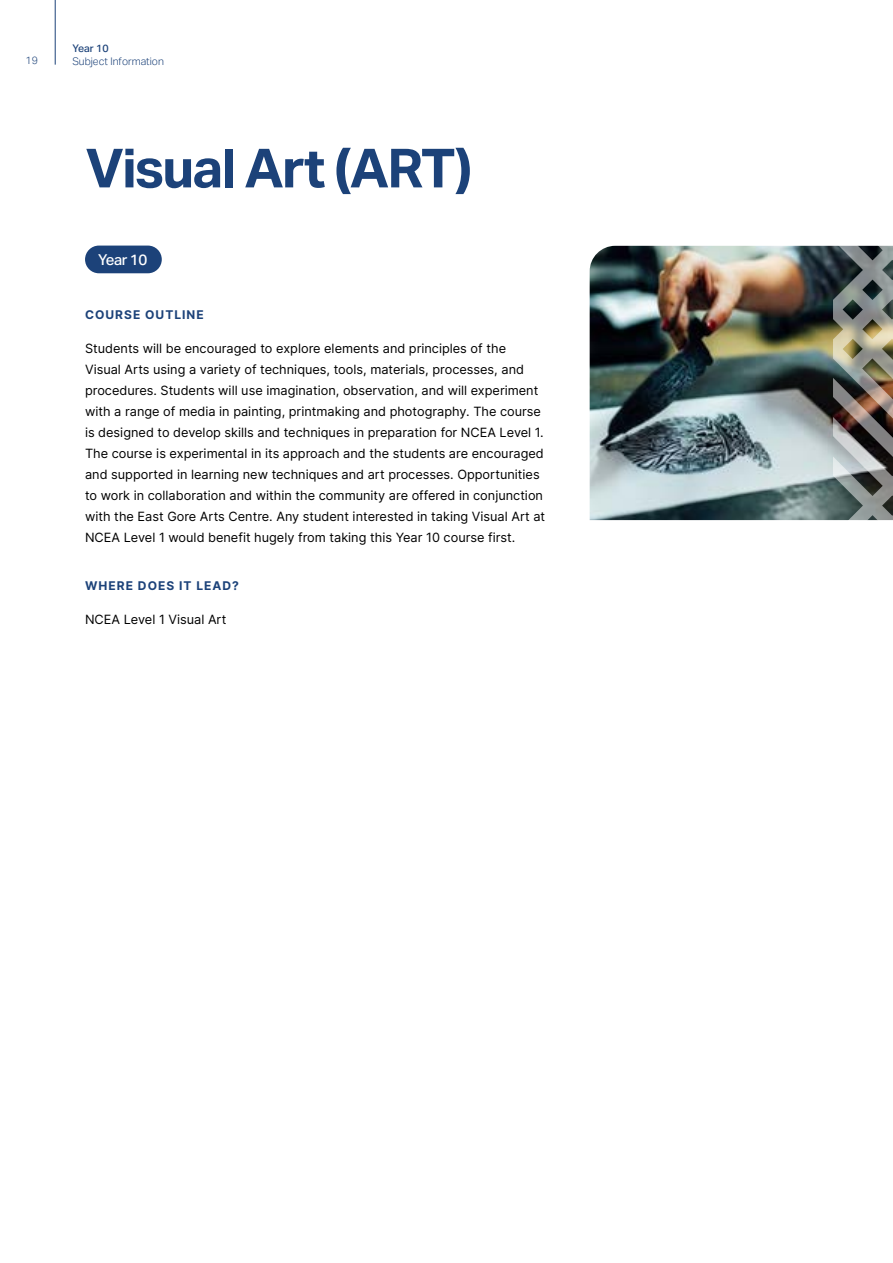
<style>
.page{position:relative;width:893px;height:1263px;background:#fff}
.page>*{position:absolute;margin:0;border:0;box-sizing:border-box;transform-origin:0 0}
.t1{font:700 54px "Aktiv Grotesk";letter-spacing:-.03em;color:#1c4279}
.t2{font:500 15px "Aktiv Grotesk";letter-spacing:-.03em;color:#fff}
.t3{font:12.75px/21px "Inter";color:#000}
.t4{font:700 12px "Inter";letter-spacing:.085em;color:#1c4279}
.t5{font:300 10.5px "Aktiv Grotesk";color:#1c4279}
.t6{font:500 10.5px "Aktiv Grotesk";color:#1c4279}
</style>
<div class="page">
<img style="left:590px;top:246px;width:243px;height:274px">
<div style="left:85px;top:246px;width:77px;height:27px;background:#1c4279;border-radius:14px"></div>
<hr style="left:55px;top:0;width:1px;height:65px;background:#1c4279">
<img style="left:833px;top:245px;width:60px;height:276px">
<p class="t6" style="left:72px;top:42px;width:38px">Year 10</p>
<p class="t5" style="left:26px;top:54px;width:14px">19</p>
<p class="t5" style="left:72px;top:55px;width:93px">Subject Information</p>
<h1 class="t1" style="left:85px;top:137px;width:388px">Visual Art (ART)</h1>
<p class="t2" style="left:98px;top:251px;width:50px">Year 10</p>
<p class="t4" style="left:85px;top:306px;width:120px">COURSE OUTLINE</p>
<p class="t3" style="left:85px;top:337px;width:462px">Students will be encouraged to explore elements and principles of the<br>Visual Arts using a variety of techniques, tools, materials, processes, and procedures. Students will use imagination, observation, and will experiment with a range of media in painting, printmaking and photography. The course is designed to develop skills and techniques in preparation for NCEA Level 1.<br>The course is experimental in its approach and the students are encouraged and supported in learning new techniques and art processes. Opportunities to work in collaboration and within the community are offered in conjunction with the East Gore Arts Centre. Any student interested in taking Visual Art at NCEA Level 1 would benefit hugely from taking this Year 10 course first.</p>
<p class="t4" style="left:85px;top:577px;width:156px">WHERE DOES IT LEAD?</p>
<p class="t3" style="left:85px;top:608px;width:143px">NCEA Level 1 Visual Art</p>
</div>
